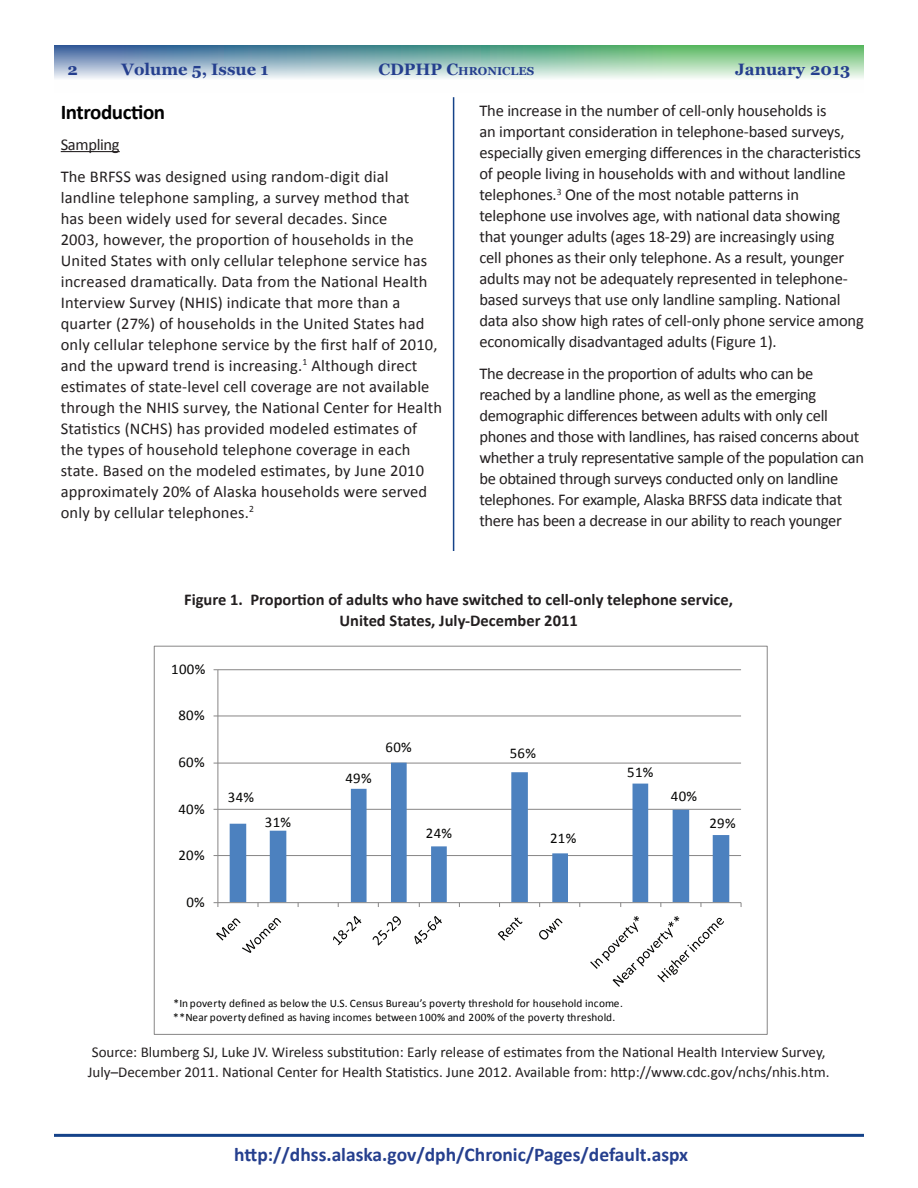
<style>
.page{position:relative;width:918px;height:1188px;background:#fff}
.page>*{position:absolute;margin:0;border:0;box-sizing:border-box;transform-origin:0 0}
.t1{font:700 21px "Calibri";letter-spacing:-.02em;color:#000}
.t2{font:700 19.5px "Calibri";color:#253f8e}
.t3{font:16.5px/21px "Calibri";letter-spacing:-.01em;color:#231f20}
.t4{font:16.5px/21px "Calibri";letter-spacing:.01em;color:#231f20}
.t5{font:700 16.5px/21px "Calibri";color:#231f20;text-align:center}
.t6{font:700 16.5px "Georgia";color:#253f8e}
.t7{font:15px/19.5px "Calibri";color:#231f20}
.t8{font:14.85px "Calibri";letter-spacing:.02em;color:#050504}
.t9{font:700 11.55px "Georgia";color:#253f8e}
.t10{font:11.4px/14px "Calibri";letter-spacing:.015em;color:#050504}
.s1{font-size:16.5px}
</style>
<div class="page">
<svg style="left:54px;top:46px;width:810px;height:33px"></svg>
<hr style="left:54px;top:1134px;width:810px;height:3px;background:#154289">
<hr style="left:453px;top:97px;width:1px;height:1029px;background:#154289">
<hr style="left:61px;top:151px;width:59px;height:1px;background:#231f20">
<div style="left:71px;top:551px;width:775px;height:581px;background:#fff"></div>
<hr style="left:218px;top:669px;width:523px;height:1px;background:#878686">
<hr style="left:218px;top:716px;width:523px;height:1px;background:#878686">
<hr style="left:218px;top:763px;width:523px;height:1px;background:#878686">
<hr style="left:218px;top:809px;width:523px;height:1px;background:#878686">
<hr style="left:218px;top:855px;width:523px;height:1px;background:#878686">
<svg style="left:230px;top:763px;width:499px;height:139px"></svg>
<hr style="left:217px;top:670px;width:1px;height:233px;background:#878686">
<hr style="left:218px;top:902px;width:523px;height:1px;background:#878686">
<svg style="left:216px;top:918px;width:65px;height:35px"></svg>
<svg style="left:333px;top:916px;width:28px;height:29px"></svg>
<svg style="left:373px;top:916px;width:28px;height:30px"></svg>
<svg style="left:414px;top:916px;width:28px;height:28px"></svg>
<svg style="left:498px;top:918px;width:24px;height:23px"></svg>
<svg style="left:539px;top:919px;width:24px;height:21px"></svg>
<svg style="left:590px;top:916px;width:134px;height:71px"></svg>
<p class="t6" style="left:68px;top:60px;width:12px">2</p>
<p class="t6" style="left:122px;top:60px;width:148px">Volume 5, Issue 1</p>
<p class="t9" style="left:378px;top:65px;width:157px"><span class="s1">CDPHP</span> <span class="s1">C</span>HRONICLES</p>
<p class="t6" style="left:735px;top:60px;width:117px">January 2013</p>
<h3 class="t1" style="left:61px;top:99px;width:106px">Introduction</h3>
<p class="t3" style="left:61px;top:134px;width:61px">Sampling</p>
<p class="t4" style="left:61px;top:166px;width:383px">The BRFSS was designed using random-digit dial landline telephone sampling, a survey method that<br>has been widely used for several decades. Since<br>2003, however, the proportion of households in the United States with only cellular telephone service has increased dramatically. Data from the National Health Interview Survey (NHIS) indicate that more than a quarter (27%) of households in the United States had only cellular telephone service by the first half of 2010, and the upward trend is increasing.<sup>1</sup> Although direct estimates of state-level cell coverage are not available through the NHIS survey, the National Center for Health Statistics (NCHS) has provided modeled estimates of the types of household telephone coverage in each state. Based on the modeled estimates, by June 2010 approximately 20% of Alaska households were served only by cellular telephones.<sup>2</sup></p>
<p class="t3" style="left:479px;top:100px;width:386px">The increase in the number of cell-only households is<br>an important consideration in telephone-based surveys, especially given emerging differences in the characteristics of people living in households with and without landline telephones.<sup>3</sup> One of the most notable patterns in telephone use involves age, with national data showing that younger adults (ages 18-29) are increasingly using<br>cell phones as their only telephone. As a result, younger adults may not be adequately represented in telephone&shy;based surveys that use only landline sampling. National data also show high rates of cell-only phone service among economically disadvantaged adults (Figure 1).</p>
<p class="t3" style="left:479px;top:363px;width:386px">The decrease in the proportion of adults who can be reached by a landline phone, as well as the emerging demographic differences between adults with only cell phones and those with landlines, has raised concerns about whether a truly representative sample of the population can be obtained through surveys conducted only on landline telephones. For example, Alaska BRFSS data indicate that there has been a decrease in our ability to reach younger</p>
<p class="t5" style="left:184px;top:589px;width:550px">Figure 1. Proportion of adults who have switched to cell-only telephone service,<br>United States, July-December 2011</p>
<p class="t8" style="left:171px;top:660px;width:36px">100%</p>
<p class="t8" style="left:178px;top:706px;width:28px">80%</p>
<p class="t8" style="left:178px;top:753px;width:28px">60%</p>
<p class="t8" style="left:178px;top:799px;width:28px">40%</p>
<p class="t8" style="left:178px;top:846px;width:28px">20%</p>
<p class="t8" style="left:186px;top:893px;width:20px">0%</p>
<p class="t8" style="left:228px;top:788px;width:28px">34%</p>
<p class="t8" style="left:265px;top:813px;width:28px">31%</p>
<p class="t8" style="left:345px;top:769px;width:28px">49%</p>
<p class="t8" style="left:386px;top:738px;width:28px">60%</p>
<p class="t8" style="left:426px;top:824px;width:28px">24%</p>
<p class="t8" style="left:510px;top:743px;width:28px">56%</p>
<p class="t8" style="left:550px;top:829px;width:28px">21%</p>
<p class="t8" style="left:627px;top:763px;width:28px">51%</p>
<p class="t8" style="left:671px;top:787px;width:28px">40%</p>
<p class="t8" style="left:709px;top:814px;width:28px">29%</p>
<p class="t10" style="left:173px;top:996px;width:451px">*In poverty defined as below the U.S. Census Bureau’s poverty threshold for household income. **Near poverty defined as having incomes between 100% and 200% of the poverty threshold.</p>
<p class="t7" style="left:88px;top:1043px;width:743px">Source: Blumberg SJ, Luke JV. Wireless substitution: Early release of estimates from the National Health Interview Survey,<br>July–December 2011. National Center for Health Statistics. June 2012. Available from: http://www.cdc.gov/nchs/nhis.htm.</p>
<p class="t2" style="left:234px;top:1142px;width:455px">http://dhss.alaska.gov/dph/Chronic/Pages/default.aspx</p>
</div>
